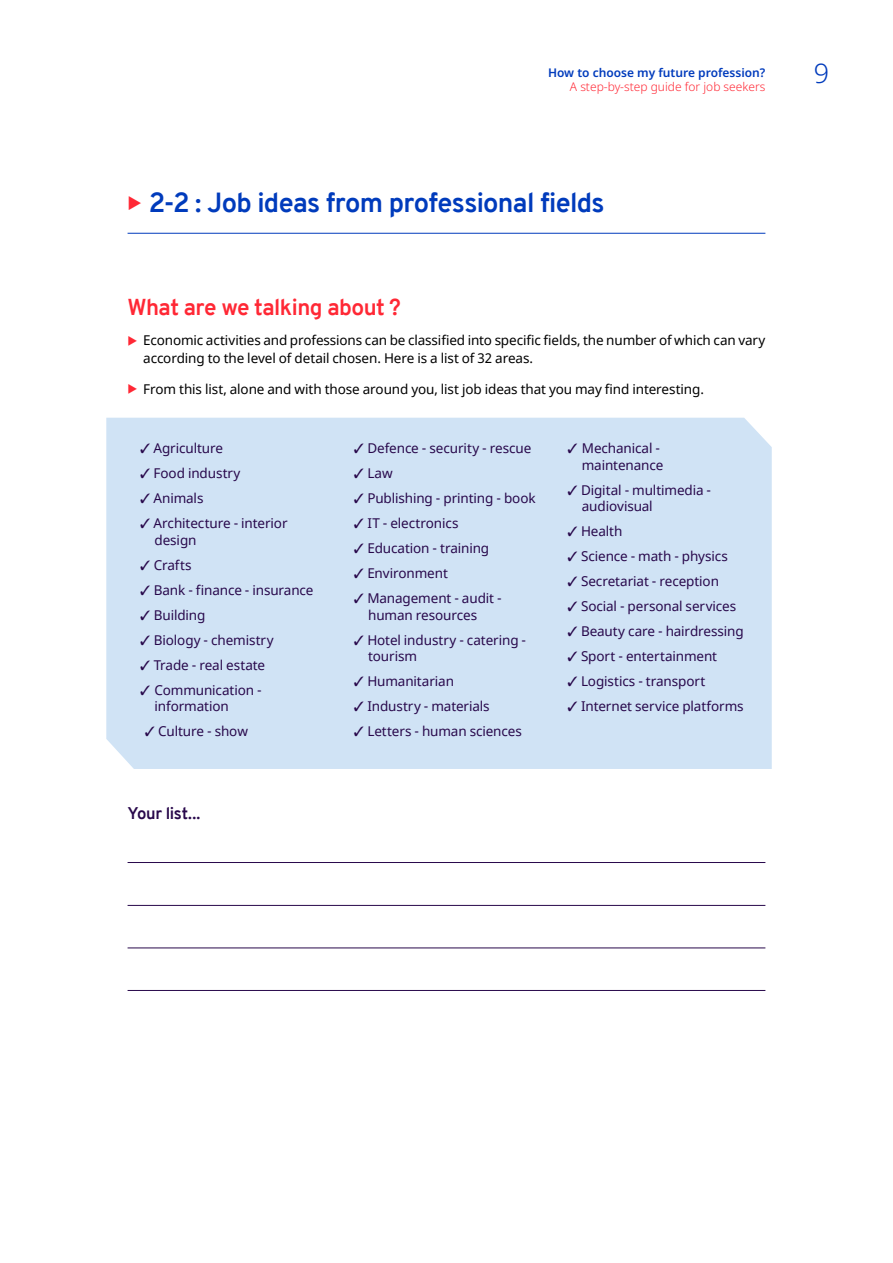
<style>
.page{position:relative;width:893px;height:1263px;background:#fff}
.page>*{position:absolute;margin:0;border:0;box-sizing:border-box;transform-origin:0 0}
.t1{font:700 27px "Overpass";letter-spacing:-.025em;color:#003bbc}
.t2{font:300 27px "Noto Sans";color:#003bbc}
.t3{font:700 22.5px "Overpass";letter-spacing:-.025em;color:#ff2835}
.t4{font:700 16.5px "Overpass";letter-spacing:-.02em;color:#28084b}
.t5{font:13.5px/16.5px "Noto Sans";letter-spacing:-.01em;color:#28084b}
.t6{font:13.5px/18px "Noto Sans";letter-spacing:-.01em;color:#000}
.t7{font:300 12px "Noto Sans";color:#ff2835}
.t8{font:600 12px "Noto Sans";color:#003bbc}
</style>
<div class="page">
<hr style="left:128px;top:233px;width:637px;height:1px;background:#003bbc">
<hr style="left:128px;top:905px;width:637px;height:1px;background:#28084b">
<hr style="left:128px;top:862px;width:637px;height:1px;background:#28084b">
<hr style="left:128px;top:947px;width:637px;height:1px;background:#28084b">
<hr style="left:128px;top:990px;width:637px;height:1px;background:#28084b">
<div style="left:106px;top:418px;width:666px;height:351px;background:#d0e3f5"></div>
<p class="t8" style="left:548px;top:64px;width:219px">How to choose my future profession?</p>
<h1 class="t2" style="left:814px;top:54px;width:17px">9</h1>
<p class="t7" style="left:570px;top:78px;width:197px">A step-by-step guide for job seekers</p>
<h1 class="t1" style="left:149px;top:183px;width:457px">2-2 : Job ideas from professional fields</h1>
<h2 class="t3" style="left:128px;top:291px;width:275px">What are we talking about ?</h2>
<p class="t6" style="left:143px;top:332px;width:624px">Economic activities and professions can be classified into specific fields, the number of which can vary according to the level of detail chosen. Here is a list of 32 areas.</p>
<p class="t6" style="left:143px;top:381px;width:562px">From this list, alone and with those around you, list job ideas that you may find interesting.</p>
<p class="t5" style="left:140px;top:441px;width:84px">✓ Agriculture</p>
<p class="t5" style="left:140px;top:466px;width:102px">✓ Food industry</p>
<p class="t5" style="left:140px;top:491px;width:65px">✓ Animals</p>
<p class="t5" style="left:155px;top:516px;width:135px;text-indent:-14px">✓ Architecture - interior design</p>
<p class="t5" style="left:140px;top:557px;width:53px">✓ Crafts</p>
<p class="t5" style="left:140px;top:582px;width:175px">✓ Bank - finance - insurance</p>
<p class="t5" style="left:140px;top:607px;width:67px">✓ Building</p>
<p class="t5" style="left:140px;top:632px;width:135px">✓ Biology - chemistry</p>
<p class="t5" style="left:140px;top:657px;width:126px">✓ Trade - real estate</p>
<p class="t5" style="left:155px;top:682px;width:109px;text-indent:-14px">✓ Communication - information</p>
<p class="t5" style="left:145px;top:724px;width:105px">✓ Culture - show</p>
<p class="t4" style="left:128px;top:801px;width:74px">Your list...</p>
<p class="t5" style="left:354px;top:441px;width:179px">✓ Defence - security - rescue</p>
<p class="t5" style="left:354px;top:466px;width:40px">✓ Law</p>
<p class="t5" style="left:354px;top:491px;width:183px">✓ Publishing - printing - book</p>
<p class="t5" style="left:354px;top:516px;width:106px">✓ IT - electronics</p>
<p class="t5" style="left:354px;top:541px;width:137px">✓ Education - training</p>
<p class="t5" style="left:354px;top:566px;width:95px">✓ Environment</p>
<p class="t5" style="left:368px;top:591px;width:135px;text-indent:-14px">✓ Management - audit - human resources</p>
<p class="t5" style="left:368px;top:632px;width:160px;text-indent:-14px">✓ Hotel industry - catering - tourism</p>
<p class="t5" style="left:354px;top:674px;width:102px">✓ Humanitarian</p>
<p class="t5" style="left:354px;top:699px;width:137px">✓ Industry - materials</p>
<p class="t5" style="left:354px;top:724px;width:169px">✓ Letters - human sciences</p>
<p class="t5" style="left:568px;top:441px;width:97px;text-align:right">✓ Mechanical - maintenance</p>
<p class="t5" style="left:582px;top:482px;width:131px;text-indent:-14px">✓ Digital - multimedia - audiovisual</p>
<p class="t5" style="left:568px;top:524px;width:56px">✓ Health</p>
<p class="t5" style="left:568px;top:549px;width:162px">✓ Science - math - physics</p>
<p class="t5" style="left:568px;top:574px;width:153px">✓ Secretariat - reception</p>
<p class="t5" style="left:568px;top:599px;width:170px">✓ Social - personal services</p>
<p class="t5" style="left:568px;top:624px;width:178px">✓ Beauty care - hairdressing</p>
<p class="t5" style="left:568px;top:649px;width:151px">✓ Sport - entertainment</p>
<p class="t5" style="left:568px;top:674px;width:139px">✓ Logistics - transport</p>
<p class="t5" style="left:568px;top:699px;width:178px">✓ Internet service platforms</p>
</div>
